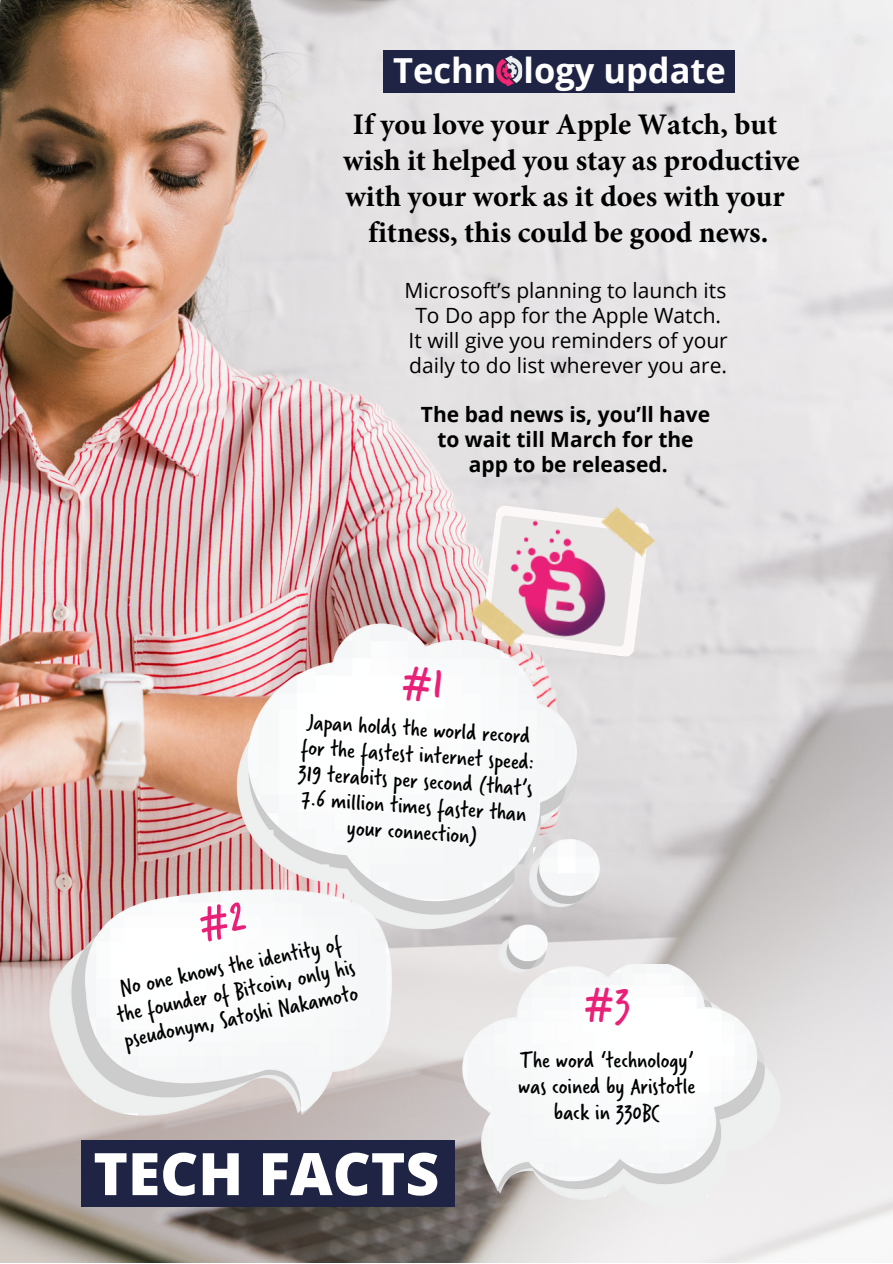
<style>
.page{position:relative;width:893px;height:1264px;background:#fff}
.page>*{position:absolute;margin:0;border:0;box-sizing:border-box;transform-origin:0 0}
.t1{font:800 58.65px "Open Sans";color:#fff}
.t2{font:45px "Verveine";color:#e92078}
.t3{font:700 34.5px "Open Sans";color:#fff}
.t4{font:700 30px/36px "Minion Pro";color:#000;text-align:center}
.t5{font:24px/25.8px "Verveine";color:#000;text-align:center}
.t6{font:21px/24.8px "Open Sans";color:#000;text-align:center}
.t7{font:700 21px/24.8px "Open Sans";color:#000;text-align:center}
</style>
<div class="page">
<img style="left:0;top:0;width:892px;height:1262px">
<svg style="left:480px;top:504px;width:170px;height:153px"></svg>
<img style="left:600px;top:503px;width:59px;height:57px">
<img style="left:469px;top:594px;width:33px;height:29px">
<div style="left:383px;top:50px;width:352px;height:43px;background:#1f2445"></div>
<img style="left:496px;top:56px;width:26px;height:30px">
<img style="left:218px;top:623px;width:394px;height:361px">
<img style="left:41px;top:881px;width:358px;height:244px">
<img style="left:455px;top:964px;width:339px;height:252px">
<div style="left:81px;top:1140px;width:374px;height:67px;background:#1f2445"></div>
<img style="left:502px;top:518px;width:114px;height:124px">
<svg style="left:402px;top:664px;width:39px;height:37px"></svg>
<svg style="left:197px;top:901px;width:49px;height:41px"></svg>
<h3 class="t3" style="left:393px;top:46px;width:334px">Techn logy update</h3>
<p class="t4" style="left:343px;top:109px;width:458px">If you love your Apple Watch, but wish it helped you stay as productive with your work as it does with your fitness, this could be good news.</p>
<p class="t6" style="left:404px;top:278px;width:324px">Microsoft’s planning to launch its<br>To Do app for the Apple Watch.<br>It will give you reminders of your daily to do list wherever you are.</p>
<p class="t7" style="left:421px;top:401px;width:291px">The bad news is, you’ll have to wait till March for the app to be released.</p>
<p class="t5" style="left:303px;top:707px;width:236px;rotate:4deg">Japan holds the world record for the fastest internet speed:<br>319 terabits per second (that’s<br>7.6 million times faster than your connection)</p>
<p class="t5" style="left:109px;top:978px;width:243px;rotate:-12deg">No one knows the identity of the founder of Bitcoin, only his pseudonym, Satoshi Nakamoto</p>
<h1 class="t1" style="left:93px;top:1132px;width:347px">TECH FACTS</h1>
<h2 class="t2" style="left:583px;top:971px;width:49px">#3</h2>
<p class="t5" style="left:518px;top:1047px;width:178px">The word ‘technology’ was coined by Aristotle back in 330BC</p>
</div>
